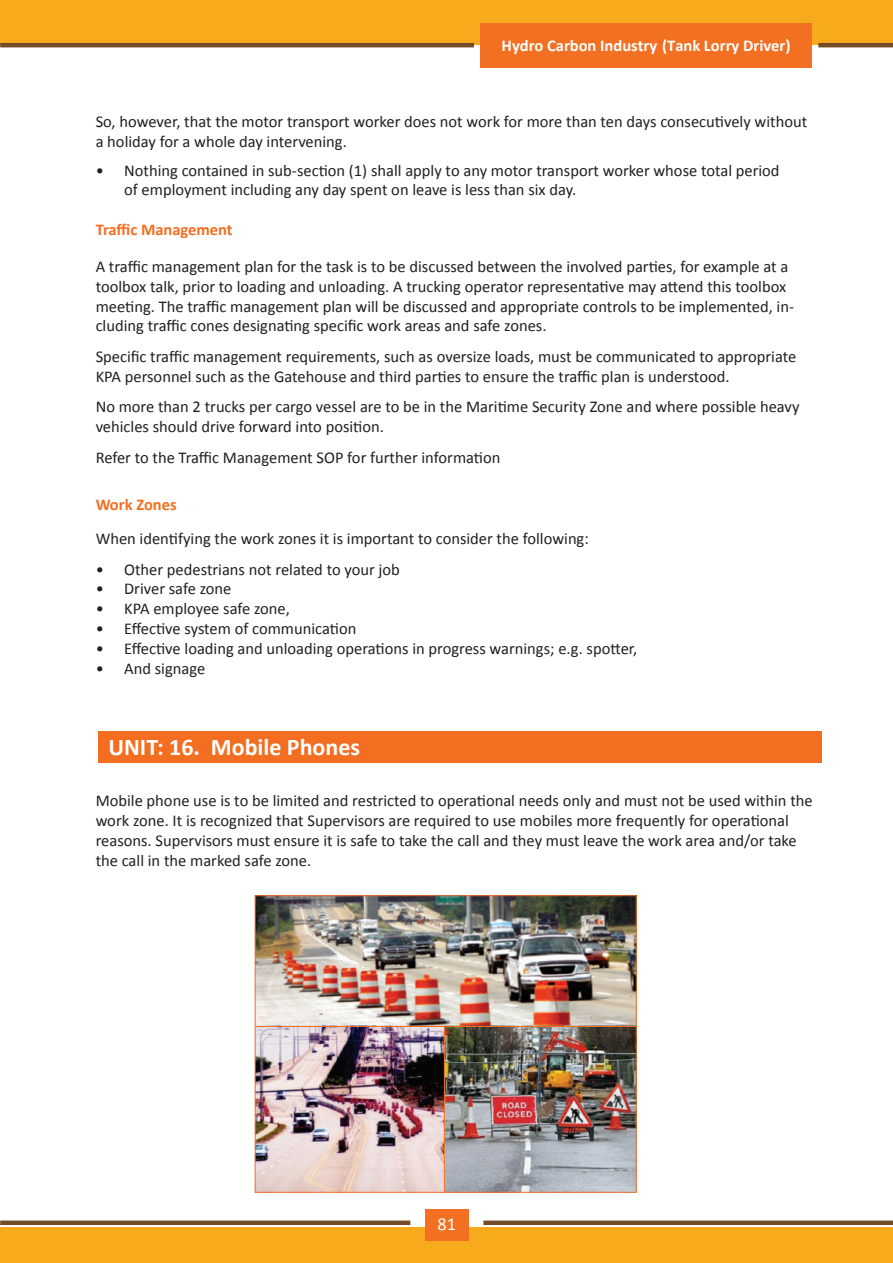
<style>
.page{position:relative;width:893px;height:1263px;background:#fff}
.page>*{position:absolute;margin:0;border:0;box-sizing:border-box;transform-origin:0 0}
.t1{font:700 24px "Calibri";color:#fff}
.t2{font:18.3px "Calibri";color:#fff}
.t3{font:16.5px/19.8px "Calibri";color:#231f20}
.t4{font:700 16.5px "Calibri";color:#fff}
.t5{font:700 16.5px "Calibri";color:#f36e21}
</style>
<div class="page">
<div style="left:0;top:1227px;width:893px;height:36px;background:#f7aa1b"></div>
<div style="left:0;top:1220px;width:410px;height:5px;background:#754c28"></div>
<div style="left:483px;top:1220px;width:410px;height:5px;background:#754c28"></div>
<div style="left:425px;top:1209px;width:44px;height:31px;background:#f36f21"></div>
<div style="left:0;top:0;width:893px;height:45px;background:#f7aa1b"></div>
<hr style="left:0;top:43px;width:474px;height:4px;background:#754c28">
<hr style="left:818px;top:43px;width:75px;height:4px;background:#754c28">
<div style="left:480px;top:23px;width:332px;height:44px;background:#f36f21"></div>
<div style="left:98px;top:731px;width:724px;height:32px;background:#f36e21"></div>
<img style="left:257px;top:897px;width:378px;height:294px">
<div style="left:255px;top:895px;width:382px;height:298px;border:1px solid #f36e21"></div>
<hr style="left:255px;top:1026px;width:381px;height:1px;background:#f36e21">
<hr style="left:444px;top:1026px;width:1px;height:166px;background:#f36e21">
<p class="t4" style="left:502px;top:35px;width:290px">Hydro Carbon Industry (Tank Lorry Driver)</p>
<p class="t3" style="left:96px;top:112px;width:713px">So, however, that the motor transport worker does not work for more than ten days consecutively without a holiday for a whole day intervening.</p>
<p class="t3" style="left:124px;top:160px;width:657px;text-indent:-28px">• Nothing contained in sub-section (1) shall apply to any motor transport worker whose total period of employment including any day spent on leave is less than six day.</p>
<p class="t5" style="left:96px;top:219px;width:139px">Traffic Management</p>
<p class="t3" style="left:96px;top:257px;width:700px">A traffic management plan for the task is to be discussed between the involved parties, for example at a toolbox talk, prior to loading and unloading. A trucking operator representative may attend this toolbox meeting. The traffic management plan will be discussed and appropriate controls to be implemented, in&shy;cluding traffic cones designating specific work areas and safe zones.</p>
<p class="t3" style="left:96px;top:347px;width:702px">Specific traffic management requirements, such as oversize loads, must be communicated to appropriate<br>KPA personnel such as the Gatehouse and third parties to ensure the traffic plan is understood.</p>
<p class="t3" style="left:96px;top:397px;width:705px">No more than 2 trucks per cargo vessel are to be in the Maritime Security Zone and where possible heavy vehicles should drive forward into position.</p>
<p class="t3" style="left:96px;top:447px;width:406px">Refer to the Traffic Management SOP for further information</p>
<p class="t5" style="left:96px;top:494px;width:82px">Work Zones</p>
<p class="t3" style="left:96px;top:529px;width:495px">When identifying the work zones it is important to consider the following:</p>
<p class="t3" style="left:96px;top:559px;width:306px">• Other pedestrians not related to your job</p>
<p class="t3" style="left:96px;top:579px;width:137px">• Driver safe zone</p>
<p class="t3" style="left:96px;top:599px;width:196px">• KPA employee safe zone,</p>
<p class="t3" style="left:96px;top:619px;width:262px">• Effective system of communication</p>
<p class="t3" style="left:96px;top:638px;width:543px">• Effective loading and unloading operations in progress warnings; e.g. spotter,</p>
<p class="t3" style="left:96px;top:658px;width:111px">• And signage</p>
<h1 class="t1" style="left:108px;top:731px;width:253px">UNIT: 16. Mobile Phones</h1>
<p class="t3" style="left:96px;top:791px;width:719px">Mobile phone use is to be limited and restricted to operational needs only and must not be used within the work zone. It is recognized that Supervisors are required to use mobiles more frequently for operational reasons. Supervisors must ensure it is safe to take the call and they must leave the work area and/or take the call in the marked safe zone.</p>
<p class="t2" style="left:437px;top:1212px;width:20px">81</p>
</div>
